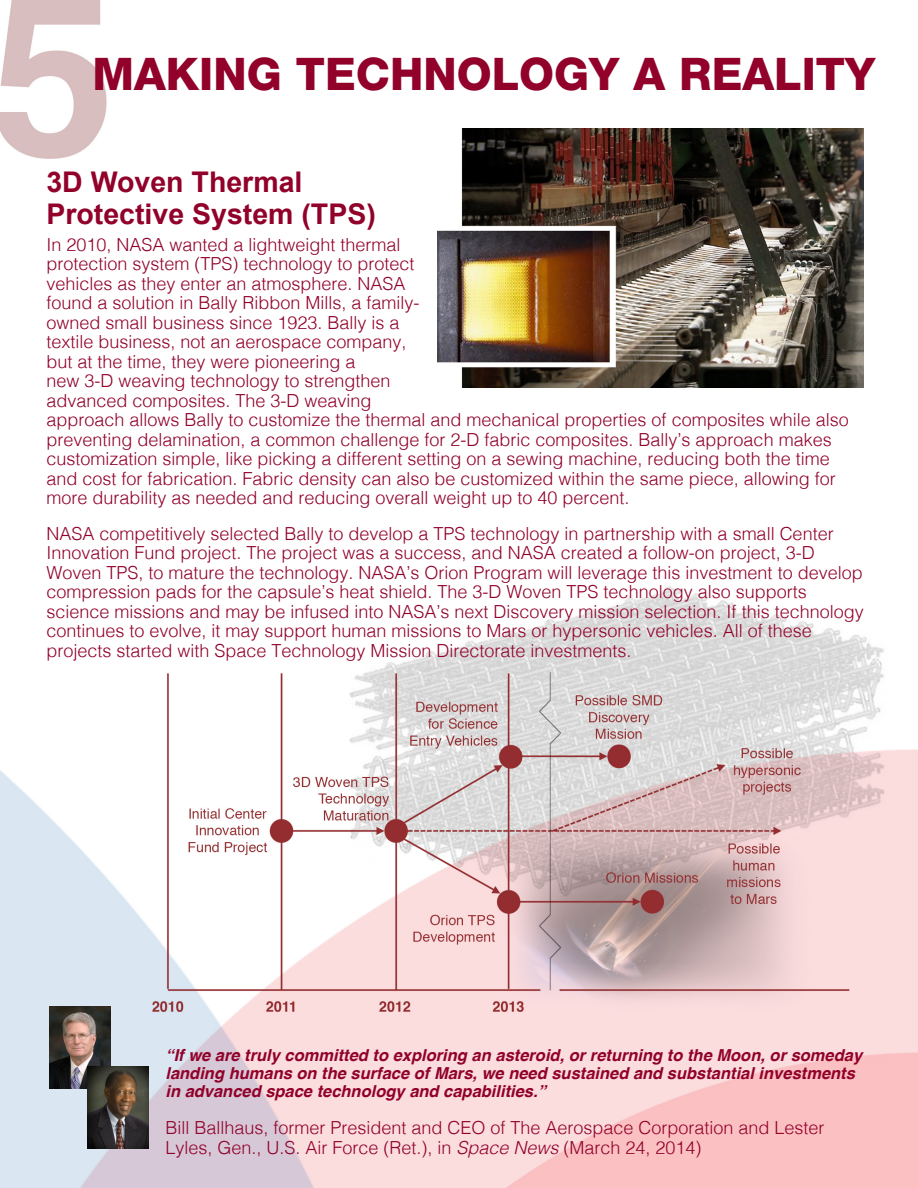
<style>
.page{position:relative;width:918px;height:1188px;background:#fff}
.page>*{position:absolute;margin:0;border:0;box-sizing:border-box;transform-origin:0 0}
.t1{font:800 45px "Helvetica Neue LT Std";color:#91012a}
.t2{font:700 28.5px/31.5px "Arial";color:#91012a}
.t3{font:300 18px/19.5px "Helvetica";color:#91012a}
.t4{font:italic 700 16.5px/18px "Helvetica";color:#91012a}
.s1{font-style:italic}
</style>
<div class="page">
<img style="left:0;top:0;width:918px;height:1188px">
<img style="left:437px;top:129px;width:427px;height:259px">
<img style="left:49px;top:1007px;width:62px;height:82px">
<img style="left:87px;top:1066px;width:62px;height:82px">
<h2 class="t1" style="left:93px;top:47px;width:784px">MAKING TECHNOLOGY A REALITY</h2>
<h3 class="t2" style="left:46px;top:167px;width:331px">3D Woven Thermal<br>Protective System (TPS)</h3>
<p class="t3" style="left:46px;top:234px;width:804px">In 2010, NASA wanted a lightweight thermal<br>protection system (TPS) technology to protect<br>vehicles as they enter an atmosphere. NASA<br>found a solution in Bally Ribbon Mills, a family-<br>owned small business since 1923. Bally is a<br>textile business, not an aerospace company,<br>but at the time, they were pioneering a<br>new 3-D weaving technology to strengthen<br>advanced composites. The 3-D weaving<br>approach allows Bally to customize the thermal and mechanical properties of composites while also preventing delamination, a common challenge for 2-D fabric composites. Bally’s approach makes customization simple, like picking a different setting on a sewing machine, reducing both the time and cost for fabrication. Fabric density can also be customized within the same piece, allowing for more durability as needed and reducing overall weight up to 40 percent.</p>
<p class="t3" style="left:46px;top:522px;width:819px">NASA competitively selected Bally to develop a TPS technology in partnership with a small Center Innovation Fund project. The project was a success, and NASA created a follow-on project, 3-D Woven TPS, to mature the technology. NASA’s Orion Program will leverage this investment to develop compression pads for the capsule’s heat shield. The 3-D Woven TPS technology also supports science missions and may be infused into NASA’s next Discovery mission selection. If this technology continues to evolve, it may support human missions to Mars or hypersonic vehicles. All of these projects started with Space Technology Mission Directorate investments.</p>
<p class="t4" style="left:165px;top:1046px;width:698px">“If we are truly committed to exploring an asteroid, or returning to the Moon, or someday landing humans on the surface of Mars, we need sustained and substantial investments in advanced space technology and capabilities.”</p>
<p class="t3" style="left:165px;top:1117px;width:661px">Bill Ballhaus, former President and CEO of The Aerospace Corporation and Lester<br>Lyles, Gen., U.S. Air Force (Ret.), in <span class="s1">Space News</span> (March 24, 2014)</p>
</div>
